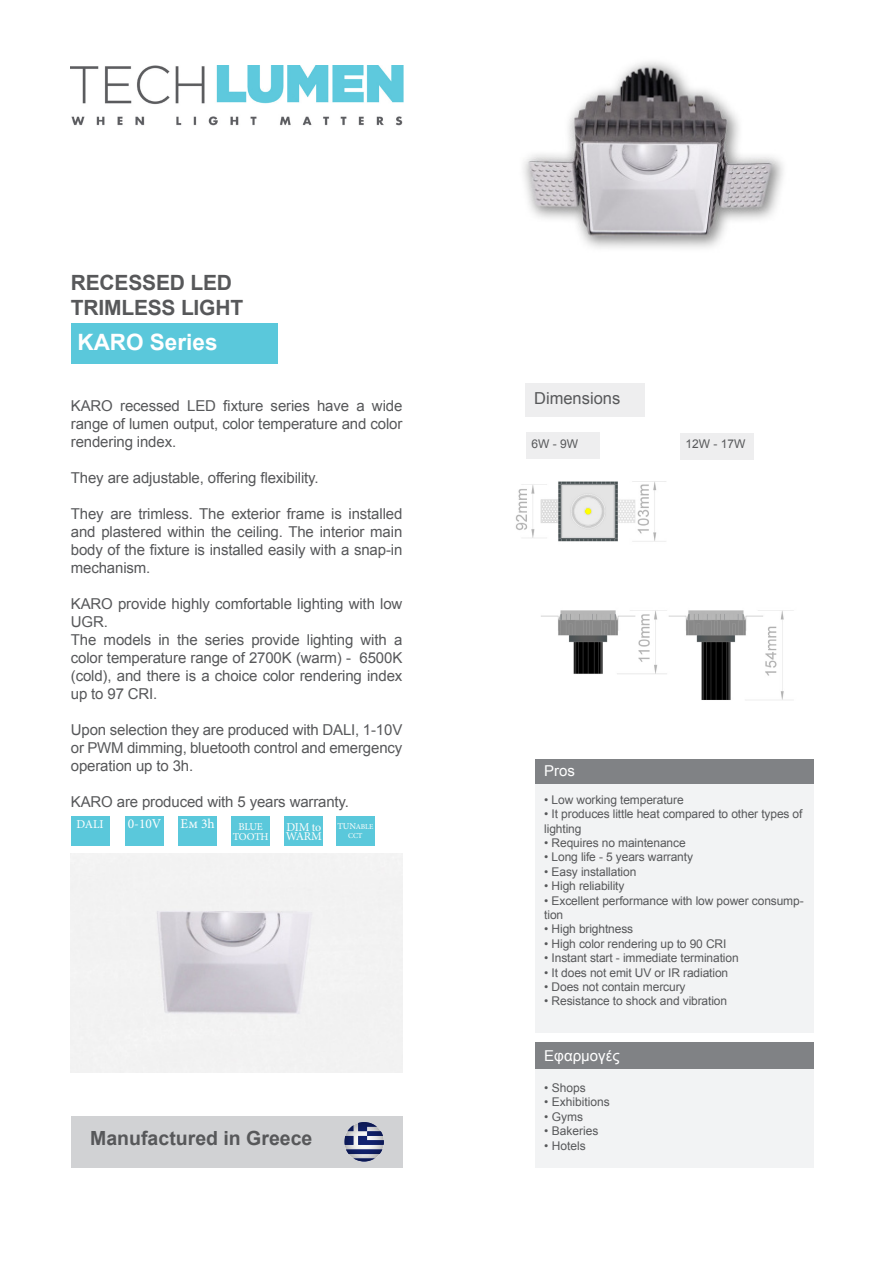
<style>
.page{position:relative;width:893px;height:1263px;background:#fff}
.page>*{position:absolute;margin:0;border:0;box-sizing:border-box;transform-origin:0 0}
.t1{font:700 22.5px "Arial";color:#fff}
.t2{font:700 21px "Arial";letter-spacing:-.01em;color:#57585a}
.t3{font:700 19.5px "Arial";color:#57585a}
.t4{font:16.5px "Arial";color:#57585a}
.t5{font:15px/18px "Arial";letter-spacing:-.01em;color:#57585a;text-align:justify}
.t6{font:15px "Arial";color:#fff}
.t7{font:13.5px "Minion Pro";color:#fff}
.t8{font:12px/14.4px "Arial";letter-spacing:-.01em;color:#57585a}
.t9{font:12px/9px "Minion Pro";letter-spacing:-.025em;color:#fffefc}
.Paragraph_Style_1{font:12px "Minion Pro";color:#fff}
.t10{font:10.5px/10.5px "Minion Pro";letter-spacing:-.025em;color:#fffefc;text-align:center}
.t11{font:7.5px/9px "Minion Pro";letter-spacing:-.02em;color:#fffefc;text-align:center}
.s1{font-size:9px}
</style>
<div class="page">
<div style="left:71px;top:323px;width:206px;height:41px;background:#5ac8db"></div>
<div style="left:71px;top:1116px;width:331px;height:51px;background:#d1d2d4"></div>
<div style="left:535px;top:759px;width:279px;height:26px;background:#808285"></div>
<div style="left:535px;top:784px;width:279px;height:248px;background:#f2f3f4"></div>
<div style="left:535px;top:1043px;width:279px;height:26px;background:#808285"></div>
<div style="left:535px;top:1069px;width:279px;height:98px;background:#f2f3f4"></div>
<img style="left:344px;top:1122px;width:40px;height:39px">
<div style="left:525px;top:383px;width:119px;height:34px;background:#eeeeef"></div>
<div style="left:526px;top:432px;width:73px;height:26px;background:#eeeeef"></div>
<div style="left:680px;top:433px;width:73px;height:26px;background:#eeeeef"></div>
<img style="left:71px;top:854px;width:331px;height:219px">
<img style="left:523px;top:61px;width:260px;height:187px">
<img style="left:515px;top:481px;width:279px;height:219px">
<div style="left:71px;top:816px;width:38px;height:30px;background:#5ac8db"></div>
<div style="left:125px;top:816px;width:39px;height:30px;background:#5ac8db"></div>
<div style="left:179px;top:816px;width:38px;height:30px;background:#5ac8db"></div>
<div style="left:232px;top:816px;width:38px;height:30px;background:#5ac8db"></div>
<div style="left:285px;top:816px;width:38px;height:30px;background:#5ac8db"></div>
<div style="left:336px;top:816px;width:39px;height:30px;background:#5ac8db"></div>
<img style="left:71px;top:66px;width:332px;height:60px">
<p class="t2" style="left:71px;top:268px;width:163px">RECESSED LED</p>
<p class="t2" style="left:71px;top:294px;width:174px">TRIMLESS LIGHT</p>
<p class="t1" style="left:77px;top:328px;width:142px">KARO Series</p>
<p class="t5" style="left:71px;top:397px;width:333px">KARO recessed LED fixture series have a wide range of lumen output, color temperature and color rendering index.</p>
<p class="t5" style="left:71px;top:469px;width:249px">They are adjustable, offering flexibility.</p>
<p class="t5" style="left:71px;top:505px;width:333px">They are trimless. The exterior frame is installed and plastered within the ceiling. The interior main body of the fixture is installed easily with a snap-in mechanism.</p>
<p class="t5" style="left:71px;top:595px;width:333px">KARO provide highly comfortable lighting with low<br>UGR.</p>
<p class="t5" style="left:71px;top:631px;width:333px">The models in the series provide lighting with a color temperature range of 2700K (warm) - 6500K (cold), and there is a choice color rendering index up to 97 CRI.</p>
<p class="t5" style="left:71px;top:721px;width:333px">Upon selection they are produced with DALI, 1-10V or PWM dimming, bluetooth control and emergency operation up to 3h.</p>
<p class="t5" style="left:71px;top:793px;width:280px">KARO are produced with 5 years warranty.</p>
<p class="Paragraph_Style_1" style="left:76px;top:816px;width:29px">DALI</p>
<p class="t7" style="left:128px;top:815px;width:35px">0-10V</p>
<p class="t7" style="left:181px;top:815px;width:36px">Em 3h</p>
<p class="t10" style="left:233px;top:821px;width:37px">BLUE<br>TOOTH</p>
<p class="t9" style="left:286px;top:822px;width:37px">DIM to<br>WARM</p>
<p class="t11" style="left:338px;top:822px;width:37px"><span class="s1">TUN</span>ABLE<br>CCT</p>
<p class="t4" style="left:534px;top:387px;width:88px">Dimensions</p>
<p class="t8" style="left:531px;top:436px;width:48px">6W - 9W</p>
<p class="t8" style="left:685px;top:437px;width:62px">12W - 17W</p>
<p class="t6" style="left:544px;top:761px;width:32px">Pros</p>
<p class="t8" style="left:544px;top:792px;width:141px">• Low working temperature</p>
<p class="t8" style="left:544px;top:807px;width:260px">• It produces little heat compared to other types of lighting</p>
<p class="t8" style="left:544px;top:836px;width:143px">• Requires no maintenance</p>
<p class="t8" style="left:544px;top:850px;width:150px">• Long life - 5 years warranty</p>
<p class="t8" style="left:544px;top:864px;width:94px">• Easy installation</p>
<p class="t8" style="left:544px;top:879px;width:82px">• High reliability</p>
<p class="t8" style="left:544px;top:893px;width:261px">• Excellent performance with low power consump&shy;tion</p>
<p class="t8" style="left:544px;top:922px;width:90px">• High brightness</p>
<p class="t8" style="left:544px;top:936px;width:184px">• High color rendering up to 90 CRI</p>
<p class="t8" style="left:544px;top:951px;width:196px">• Instant start - immediate termination</p>
<p class="t8" style="left:544px;top:965px;width:185px">• It does not emit UV or IR radiation</p>
<p class="t8" style="left:544px;top:980px;width:143px">• Does not contain mercury</p>
<p class="t8" style="left:544px;top:994px;width:184px">• Resistance to shock and vibration</p>
<p class="t6" style="left:544px;top:1045px;width:77px">Εφαρμογές</p>
<p class="t8" style="left:544px;top:1081px;width:43px">• Shops</p>
<p class="t8" style="left:544px;top:1095px;width:67px">• Exhibitions</p>
<p class="t8" style="left:544px;top:1109px;width:40px">• Gyms</p>
<p class="t8" style="left:544px;top:1124px;width:56px">• Bakeries</p>
<p class="t3" style="left:90px;top:1126px;width:224px">Manufactured in Greece</p>
<p class="t8" style="left:544px;top:1138px;width:43px">• Hotels</p>
</div>
